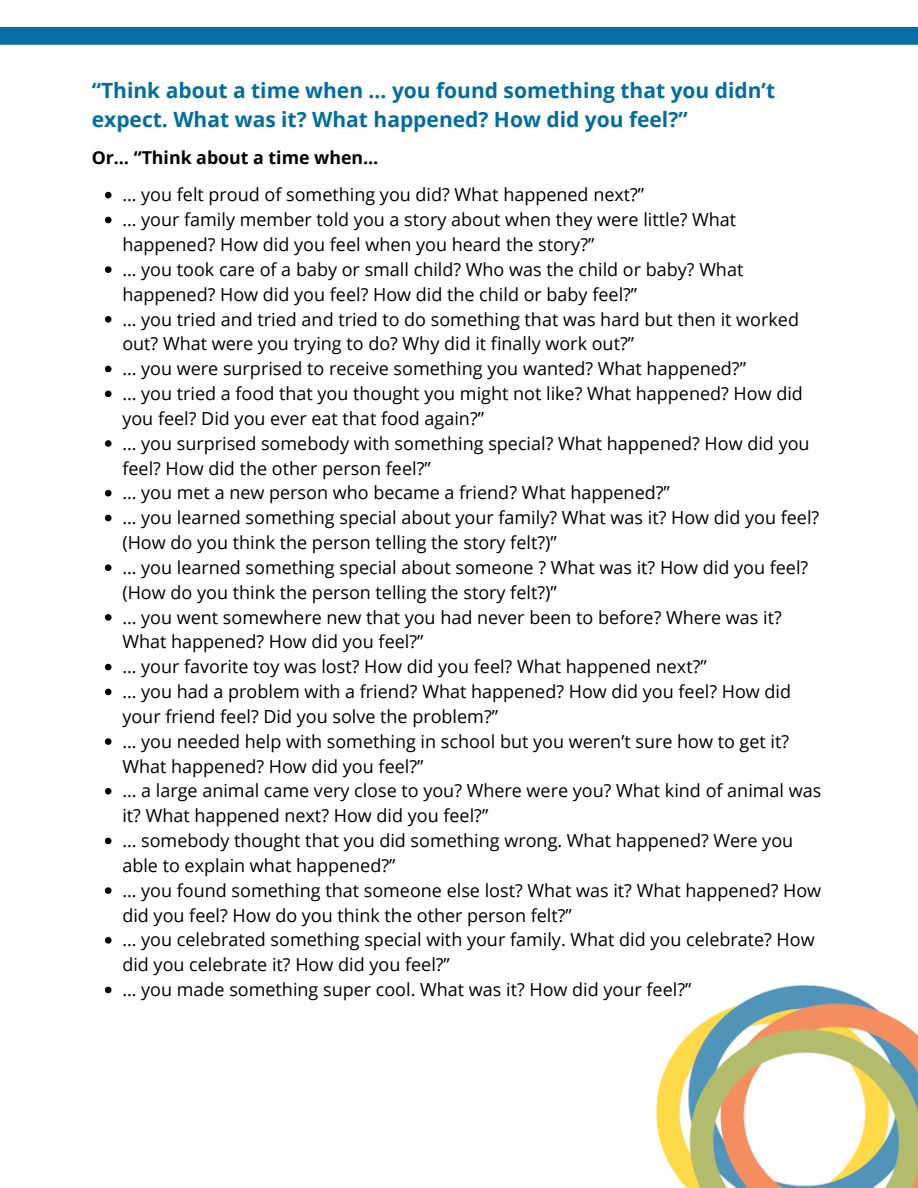
<style>
.page{position:relative;width:918px;height:1188px;background:#fff}
.page>*{position:absolute;margin:0;border:0;box-sizing:border-box;transform-origin:0 0}
.t1{font:700 21px/29.2px "Open Sans";color:#006da0}
.t2{font:18px/24.9px "Open Sans";color:#000}
.t3{font:700 17.7px "Open Sans";color:#000}
</style>
<div class="page">
<svg style="left:105px;top:192px;width:7px;height:6px"></svg>
<svg style="left:105px;top:217px;width:7px;height:6px"></svg>
<svg style="left:105px;top:266px;width:7px;height:7px"></svg>
<svg style="left:105px;top:316px;width:7px;height:7px"></svg>
<svg style="left:105px;top:366px;width:7px;height:6px"></svg>
<svg style="left:105px;top:391px;width:7px;height:6px"></svg>
<svg style="left:105px;top:440px;width:7px;height:7px"></svg>
<svg style="left:105px;top:490px;width:7px;height:6px"></svg>
<svg style="left:105px;top:515px;width:7px;height:6px"></svg>
<svg style="left:105px;top:564px;width:7px;height:7px"></svg>
<svg style="left:105px;top:614px;width:7px;height:7px"></svg>
<svg style="left:105px;top:664px;width:7px;height:6px"></svg>
<svg style="left:105px;top:689px;width:7px;height:6px"></svg>
<svg style="left:105px;top:738px;width:7px;height:7px"></svg>
<svg style="left:105px;top:788px;width:7px;height:7px"></svg>
<svg style="left:105px;top:838px;width:7px;height:6px"></svg>
<svg style="left:105px;top:887px;width:7px;height:7px"></svg>
<svg style="left:105px;top:937px;width:7px;height:7px"></svg>
<svg style="left:105px;top:987px;width:7px;height:6px"></svg>
<img style="left:655px;top:984px;width:263px;height:204px">
<div style="left:0;top:27px;width:918px;height:18px;background:#096da8"></div>
<p class="t1" style="left:92px;top:75px;width:685px">“Think about a time when … you found something that you didn’t expect. What was it? What happened? How did you feel?”</p>
<p class="t3" style="left:92px;top:145px;width:288px">Or… “Think about a time when…</p>
<p class="t2" style="left:122px;top:182px;width:523px">… you felt proud of something you did? What happened next?”</p>
<p class="t2" style="left:122px;top:207px;width:615px">… your family member told you a story about when they were little? What happened? How did you feel when you heard the story?”</p>
<p class="t2" style="left:122px;top:256px;width:622px">… you took care of a baby or small child? Who was the child or baby? What happened? How did you feel? How did the child or baby feel?”</p>
<p class="t2" style="left:122px;top:306px;width:678px">… you tried and tried and tried to do something that was hard but then it worked out? What were you trying to do? Why did it finally work out?”</p>
<p class="t2" style="left:122px;top:356px;width:625px">… you were surprised to receive something you wanted? What happened?”</p>
<p class="t2" style="left:122px;top:381px;width:682px">… you tried a food that you thought you might not like? What happened? How did you feel? Did you ever eat that food again?”</p>
<p class="t2" style="left:122px;top:430px;width:689px">… you surprised somebody with something special? What happened? How did you feel? How did the other person feel?”</p>
<p class="t2" style="left:122px;top:480px;width:549px">… you met a new person who became a friend? What happened?”</p>
<p class="t2" style="left:122px;top:505px;width:698px">… you learned something special about your family? What was it? How did you feel? (How do you think the person telling the story felt?)”</p>
<p class="t2" style="left:122px;top:554px;width:687px">… you learned something special about someone ? What was it? How did you feel? (How do you think the person telling the story felt?)”</p>
<p class="t2" style="left:122px;top:604px;width:661px">… you went somewhere new that you had never been to before? Where was it?<br>What happened? How did you feel?”</p>
<p class="t2" style="left:122px;top:654px;width:586px">… your favorite toy was lost? How did you feel? What happened next?”</p>
<p class="t2" style="left:122px;top:679px;width:670px">… you had a problem with a friend? What happened? How did you feel? How did your friend feel? Did you solve the problem?”</p>
<p class="t2" style="left:122px;top:728px;width:668px">… you needed help with something in school but you weren’t sure how to get it?<br>What happened? How did you feel?”</p>
<p class="t2" style="left:122px;top:778px;width:701px">… a large animal came very close to you? Where were you? What kind of animal was it? What happened next? How did you feel?”</p>
<p class="t2" style="left:122px;top:828px;width:672px">… somebody thought that you did something wrong. What happened? Were you able to explain what happened?”</p>
<p class="t2" style="left:122px;top:877px;width:700px">… you found something that someone else lost? What was it? What happened? How did you feel? How do you think the other person felt?”</p>
<p class="t2" style="left:122px;top:927px;width:694px">… you celebrated something special with your family. What did you celebrate? How did you celebrate it? How did you feel?”</p>
<p class="t2" style="left:122px;top:977px;width:570px">… you made something super cool. What was it? How did your feel?”</p>
</div>
